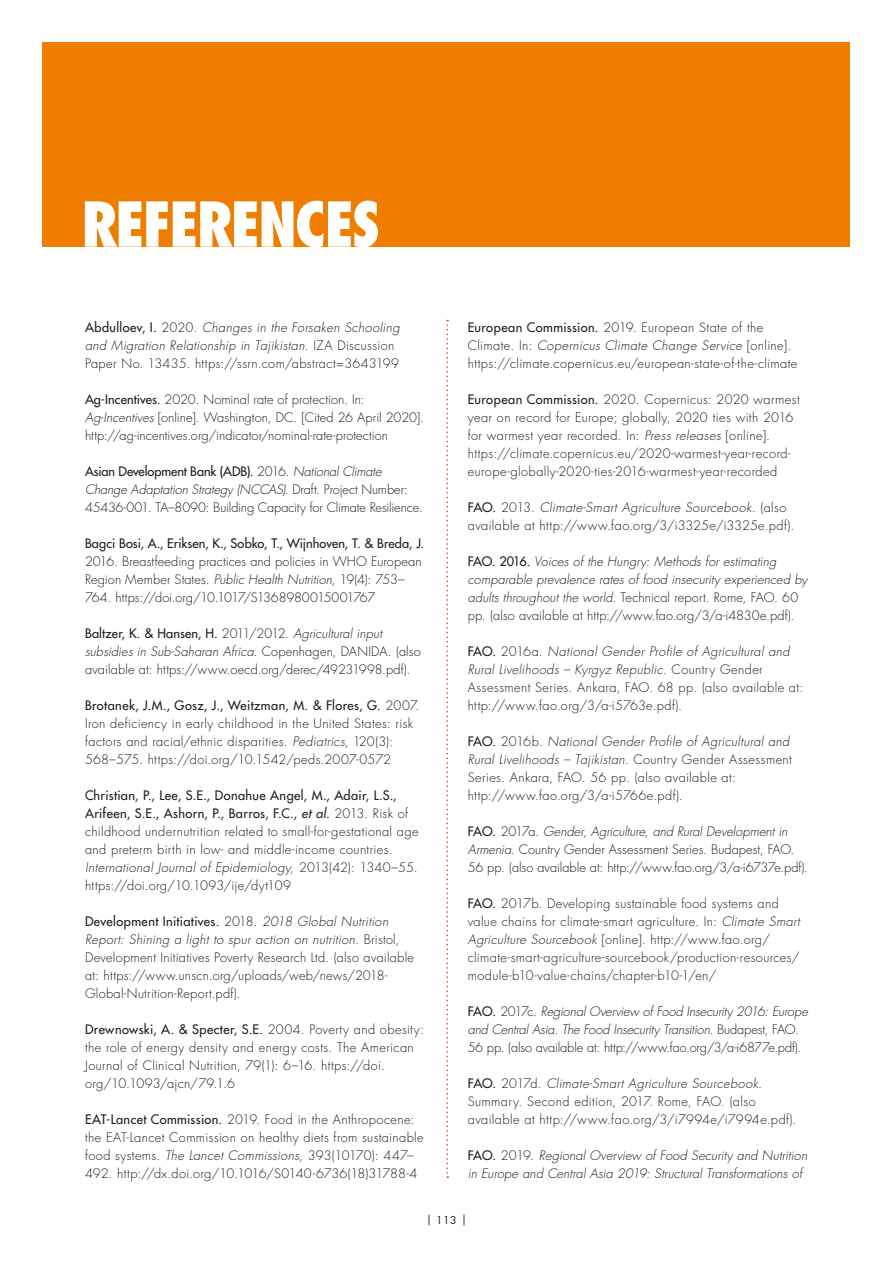
<style>
.page{position:relative;width:893px;height:1263px;background:#fff}
.page>*{position:absolute;margin:0;border:0;box-sizing:border-box;transform-origin:0 0}
.t1{font:800 condensed 60px "Futura Std";letter-spacing:-.04em;color:#fff}
.t2{font:300 12.75px/18px "Futura Std";letter-spacing:.025em;color:#1d1d1b}
.t3{font:300 12.75px/18px "Futura Std";letter-spacing:.005em;color:#1d1d1b}
.t4{font:italic 300 12.75px/18px "Futura Std";letter-spacing:.005em;color:#1d1d1b}
.t5{font:italic 300 12.75px/18px "Futura Std";letter-spacing:-.015em;color:#1d1d1b}
.t6{font:300 12.75px/18px "Futura Std";letter-spacing:-.015em;color:#1d1d1b}
.t7{font:300 12.75px/18px "Futura Std";color:#1d1d1b}
.t8{font:italic 300 12.75px/18px "Futura Std";letter-spacing:.025em;color:#1d1d1b}
.t9{font:500 12.75px "Futura Std";letter-spacing:.005em;color:#1d1d1b}
.t10{font:10.5px "Futura Std";color:#1d1d1b}
.s1{font-weight:500;font-style:normal}
.s2{font-style:normal}
.s3{font-weight:500}
.s4{font-style:italic}
.s5{font-weight:500;font-style:italic}
</style>
<div class="page">
<div style="left:43px;top:43px;width:807px;height:204px;background:#ef7d00"></div>
<svg style="left:446px;top:320px;width:2px;height:858px"></svg>
<h1 class="t1" style="left:81px;top:187px;width:300px">REFERENCES</h1>
<p class="t8" style="left:85px;top:319px;width:316px"><span class="s1">Abdulloev, I.</span> <span class="s2">2020.</span> Changes in the Forsaken Schooling and Migration Relationship in Tajikistan. <span class="s2">IZA Discussion<br>Paper No. 13435. https://ssrn.com/abstract=3643199</span></p>
<p class="t3" style="left:85px;top:391px;width:340px"><span class="s3">Ag-Incentives.</span> 2020. Nominal rate of protection. In:<br><span class="s4">Ag-Incentives</span> [online]. Washington, DC. [Cited 26 April 2020]. http://ag-incentives.org/indicator/nominal-rate-protection</p>
<p class="t6" style="left:85px;top:463px;width:339px"><span class="s3">Asian Development Bank (ADB).</span> 2016. <span class="s4">National Climate<br>Change Adaptation Strategy (NCCAS).</span> Draft. Project Number:<br>45436-001. TA–8090: Building Capacity for Climate Resilience.</p>
<p class="t9" style="left:85px;top:535px;width:341px">Bagci Bosi, A., Eriksen, K., Sobko, T., Wijnhoven, T. &amp; Breda, J.</p>
<p class="t7" style="left:85px;top:553px;width:338px">2016. Breastfeeding practices and policies in WHO European<br>Region Member States. <span class="s4">Public Health Nutrition,</span> 19(4): 753–<br>764. https://doi.org/10.1017/S1368980015001767</p>
<p class="t2" style="left:85px;top:625px;width:337px"><span class="s3">Baltzer, K. &amp; Hansen, H.</span> 2011/2012. <span class="s4">Agricultural input subsidies in Sub-Saharan Africa.</span> Copenhagen, DANIDA. (also available at: https://www.oecd.org/derec/49231998.pdf).</p>
<p class="t2" style="left:85px;top:697px;width:336px"><span class="s3">Brotanek, J.M., Gosz, J., Weitzman, M. &amp; Flores, G.</span> 2007.<br>Iron deficiency in early childhood in the United States: risk factors and racial/ethnic disparities. <span class="s4">Pediatrics,</span> 120(3):<br>568–575. https://doi.org/10.1542/peds.2007-0572</p>
<p class="t2" style="left:85px;top:787px;width:335px"><span class="s3">Christian, P., Lee, S.E., Donahue Angel, M., Adair, L.S., Arifeen, S.E., Ashorn, P., Barros, F.C.,</span> <span class="s5">et al.</span> 2013. Risk of childhood undernutrition related to small-for-gestational age and preterm birth in low- and middle-income countries.<br><span class="s4">International Journal of Epidemiology,</span> 2013(42): 1340–55. https://doi.org/10.1093/ije/dyt109</p>
<p class="t2" style="left:85px;top:913px;width:331px"><span class="s3">Development Initiatives.</span> 2018. <span class="s4">2018 Global Nutrition Report: Shining a light to spur action on nutrition.</span> Bristol, Development Initiatives Poverty Research Ltd. (also available at: https://www.unscn.org/uploads/web/news/2018- Global-Nutrition-Report.pdf).</p>
<p class="t2" style="left:85px;top:1021px;width:340px"><span class="s3">Drewnowski, A. &amp; Specter, S.E.</span> 2004. Poverty and obesity: the role of energy density and energy costs. The American Journal of Clinical Nutrition, 79(1): 6–16. https://doi. org/10.1093/ajcn/79.1.6</p>
<p class="t2" style="left:85px;top:1111px;width:340px"><span class="s3">EAT-Lancet Commission.</span> 2019. Food in the Anthropocene: the EAT-Lancet Commission on healthy diets from sustainable food systems. <span class="s4">The Lancet Commissions,</span> 393(10170): 447– 492. http://dx.doi.org/10.1016/S0140-6736(18)31788-4</p>
<p class="t2" style="left:468px;top:319px;width:331px"><span class="s3">European Commission.</span> 2019. European State of the<br>Climate. In: <span class="s4">Copernicus Climate Change Service</span> [online]. https://climate.copernicus.eu/european-state-of-the-climate</p>
<p class="t2" style="left:468px;top:391px;width:333px"><span class="s3">European Commission.</span> 2020. Copernicus: 2020 warmest year on record for Europe; globally, 2020 ties with 2016 for warmest year recorded. In: <span class="s4">Press releases</span> [online]. https://climate.copernicus.eu/2020-warmest-year-record&shy;europe-globally-2020-ties-2016-warmest-year-recorded</p>
<p class="t2" style="left:468px;top:499px;width:328px"><span class="s3">FAO.</span> 2013. <span class="s4">Climate-Smart Agriculture Sourcebook.</span> (also available at http://www.fao.org/3/i3325e/i3325e.pdf).</p>
<p class="t4" style="left:468px;top:553px;width:341px"><span class="s1">FAO. 2016.</span> Voices of the Hungry: Methods for estimating comparable prevalence rates of food insecurity experienced by adults throughout the world. <span class="s2">Technical report. Rome, FAO. 60 pp. (also available at http://www.fao.org/3/a-i4830e.pdf).</span></p>
<p class="t2" style="left:468px;top:643px;width:337px"><span class="s3">FAO.</span> 2016a. <span class="s4">National Gender Profile of Agricultural and Rural Livelihoods – Kyrgyz Republic.</span> Country Gender Assessment Series. Ankara, FAO. 68 pp. (also available at: http://www.fao.org/3/a-i5763e.pdf).</p>
<p class="t2" style="left:468px;top:733px;width:326px"><span class="s3">FAO.</span> 2016b. <span class="s4">National Gender Profile of Agricultural and Rural Livelihoods – Tajikistan.</span> Country Gender Assessment Series. Ankara, FAO. 56 pp. (also available at: http://www.fao.org/3/a-i5766e.pdf).</p>
<p class="t3" style="left:468px;top:823px;width:342px"><span class="s3">FAO.</span> 2017a. <span class="s4">Gender, Agriculture, and Rural Development in<br>Armenia.</span> Country Gender Assessment Series. Budapest, FAO.<br>56 pp. (also available at: http://www.fao.org/3/a-i6737e.pdf).</p>
<p class="t2" style="left:468px;top:895px;width:334px"><span class="s3">FAO.</span> 2017b. Developing sustainable food systems and value chains for climate-smart agriculture. In: <span class="s4">Climate Smart Agriculture Sourcebook</span> [online]. http://www.fao.org/ climate-smart-agriculture-sourcebook/production-resources/ module-b10-value-chains/chapter-b10-1/en/</p>
<p class="t5" style="left:468px;top:1003px;width:342px"><span class="s1">FAO.</span> <span class="s2">2017c.</span> Regional Overview of Food Insecurity 2016: Europe and Central Asia. The Food Insecurity Transition. <span class="s2">Budapest, FAO.<br>56 pp. (also available at: http://www.fao.org/3/a-i6877e.pdf).</span></p>
<p class="t2" style="left:468px;top:1075px;width:330px"><span class="s3">FAO.</span> 2017d. <span class="s4">Climate-Smart Agriculture Sourcebook.<br></span>Summary. Second edition, 2017. Rome, FAO. (also available at http://www.fao.org/3/i7994e/i7994e.pdf).</p>
<p class="t4" style="left:468px;top:1147px;width:341px"><span class="s1">FAO.</span> <span class="s2">2019.</span> Regional Overview of Food Security and Nutrition in Europe and Central Asia 2019: Structural Transformations of</p>
<p class="t10" style="left:426px;top:1214px;width:42px">| 113 |</p>
</div>
